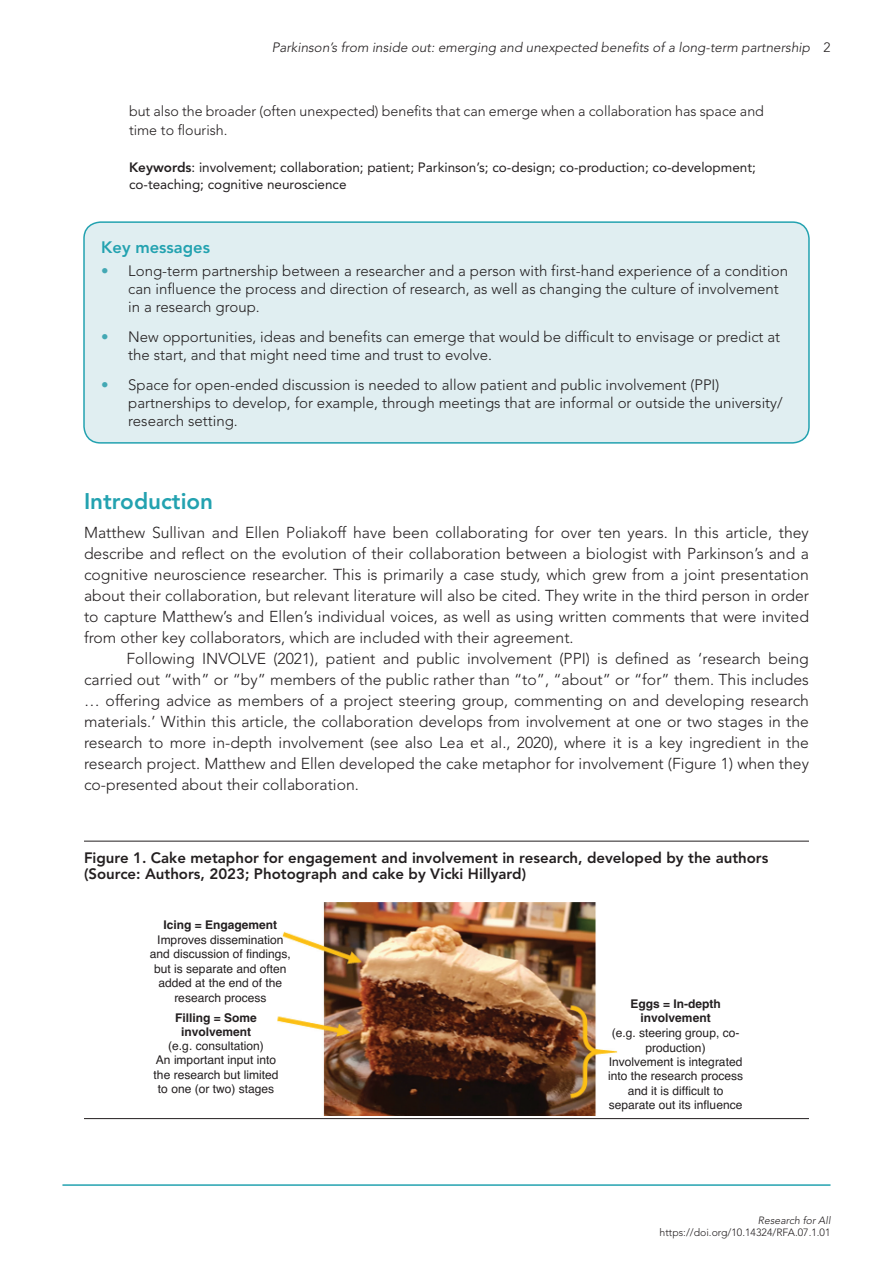
<style>
.page{position:relative;width:893px;height:1263px;background:#fff}
.page>*{position:absolute;margin:0;border:0;box-sizing:border-box;transform-origin:0 0}
.t1{font:800 22.5px "Avenir LT Std";color:#23a2b0}
.t2{font:800 16.5px "Avenir LT Std";color:#23a2b0}
.t3{font:300 15.75px/21px "Avenir LT Std";color:#231f20;text-align:justify}
.t4{font:300 15px/18px "Avenir LT Std";color:#231f20}
.t5{font:800 15px/16.5px "Avenir LT Std";color:#231f20}
.t6{font:300 14.25px/18.8px "Avenir LT Std";color:#231f20}
.t7{font:13.5px/16.5px "Avenir LT Std";color:#231f20}
.t8{font:italic 300 13.5px "Avenir LT Std";color:#231f20}
.t9{font:12px/14.4px "Helvetica";color:#231f20;text-align:center}
.t10{font:700 12px/14.4px "Helvetica";color:#231f20;text-align:center}
.t11{font:300 10.5px "Avenir LT Std";color:#231f20}
.t12{font:italic 300 10.5px "Avenir LT Std";color:#231f20}
.s1{font-style:normal}
.s2{font-weight:800}
.s3{color:#43a8b4}
</style>
<div class="page">
<hr style="left:62px;top:1184px;width:768px;height:2px;background:#23a2b0">
<div style="left:84px;top:222px;width:725px;height:221px;background:#e0eef1;border-radius:16px"></div>
<div style="left:83px;top:221px;width:727px;height:223px;border:2px solid #23a2b0;border-radius:16px"></div>
<hr style="left:84px;top:841px;width:725px;height:1px;background:#231f20">
<hr style="left:84px;top:1118px;width:725px;height:1px;background:#231f20">
<img style="left:278px;top:902px;width:339px;height:214px">
<p class="t8" style="left:272px;top:40px;width:560px">Parkinson’s from inside out: emerging and unexpected benefits of a long-term partnership <span class="s1">2</span></p>
<p class="t6" style="left:129px;top:102px;width:636px">but also the broader (often unexpected) benefits that can emerge when a collaboration has space and time to flourish.</p>
<p class="t7" style="left:129px;top:159px;width:628px"><span class="s2">Keywords</span>: involvement; collaboration; patient; Parkinson’s; co-design; co-production; co-development; co-teaching; cognitive neuroscience</p>
<p class="t2" style="left:101px;top:238px;width:110px">Key messages</p>
<p class="t4" style="left:128px;top:261px;width:661px;text-indent:-27px"><span class="s3">•</span> Long-term partnership between a researcher and a person with first-hand experience of a condition can influence the process and direction of research, as well as changing the culture of involvement in a research group.</p>
<p class="t4" style="left:128px;top:327px;width:653px;text-indent:-27px"><span class="s3">•</span> New opportunities, ideas and benefits can emerge that would be difficult to envisage or predict at the start, and that might need time and trust to evolve.</p>
<p class="t4" style="left:128px;top:375px;width:656px;text-indent:-27px"><span class="s3">•</span> Space for open-ended discussion is needed to allow patient and public involvement (PPI) partnerships to develop, for example, through meetings that are informal or outside the university/ research setting.</p>
<h1 class="t1" style="left:84px;top:488px;width:131px">Introduction</h1>
<p class="t3" style="left:84px;top:522px;width:726px">Matthew Sullivan and Ellen Poliakoff have been collaborating for over ten years. In this article, they describe and reflect on the evolution of their collaboration between a biologist with Parkinson’s and a cognitive neuroscience researcher. This is primarily a case study, which grew from a joint presentation about their collaboration, but relevant literature will also be cited. They write in the third person in order to capture Matthew’s and Ellen’s individual voices, as well as using written comments that were invited from other key collaborators, which are included with their agreement.</p>
<p class="t3" style="left:84px;top:648px;width:726px;text-indent:43px">Following INVOLVE (2021), patient and public involvement (PPI) is defined as ‘research being carried out “with” or “by” members of the public rather than “to”, “about” or “for” them. This includes … offering advice as members of a project steering group, commenting on and developing research materials.’ Within this article, the collaboration develops from involvement at one or two stages in the research to more in-depth involvement (see also Lea et al., 2020), where it is a key ingredient in the research project. Matthew and Ellen developed the cake metaphor for involvement (Figure 1) when they co-presented about their collaboration.</p>
<p class="t5" style="left:84px;top:849px;width:686px">Figure 1. Cake metaphor for engagement and involvement in research, developed by the authors (Source: Authors, 2023; Photograph and cake by Vicki Hillyard)</p>
<p class="t10" style="left:163px;top:918px;width:115px">Icing = Engagement</p>
<p class="t9" style="left:150px;top:932px;width:142px">Improves dissemination and discussion of findings, but is separate and often added at the end of the research process</p>
<p class="t10" style="left:175px;top:1010px;width:83px">Filling = Some involvement</p>
<p class="t9" style="left:154px;top:1038px;width:126px">(e.g. consultation)<br>An important input into the research but limited to one (or two) stages</p>
<p class="t10" style="left:630px;top:996px;width:92px">Eggs = In-depth involvement</p>
<p class="t9" style="left:608px;top:1025px;width:136px">(e.g. steering group, co&shy;production)<br>Involvement is integrated into the research process and it is difficult to separate out its influence</p>
<p class="t12" style="left:758px;top:1214px;width:74px">Research for All</p>
<p class="t11" style="left:659px;top:1226px;width:172px">https://doi.org/10.14324/RFA.07.1.01</p>
</div>
